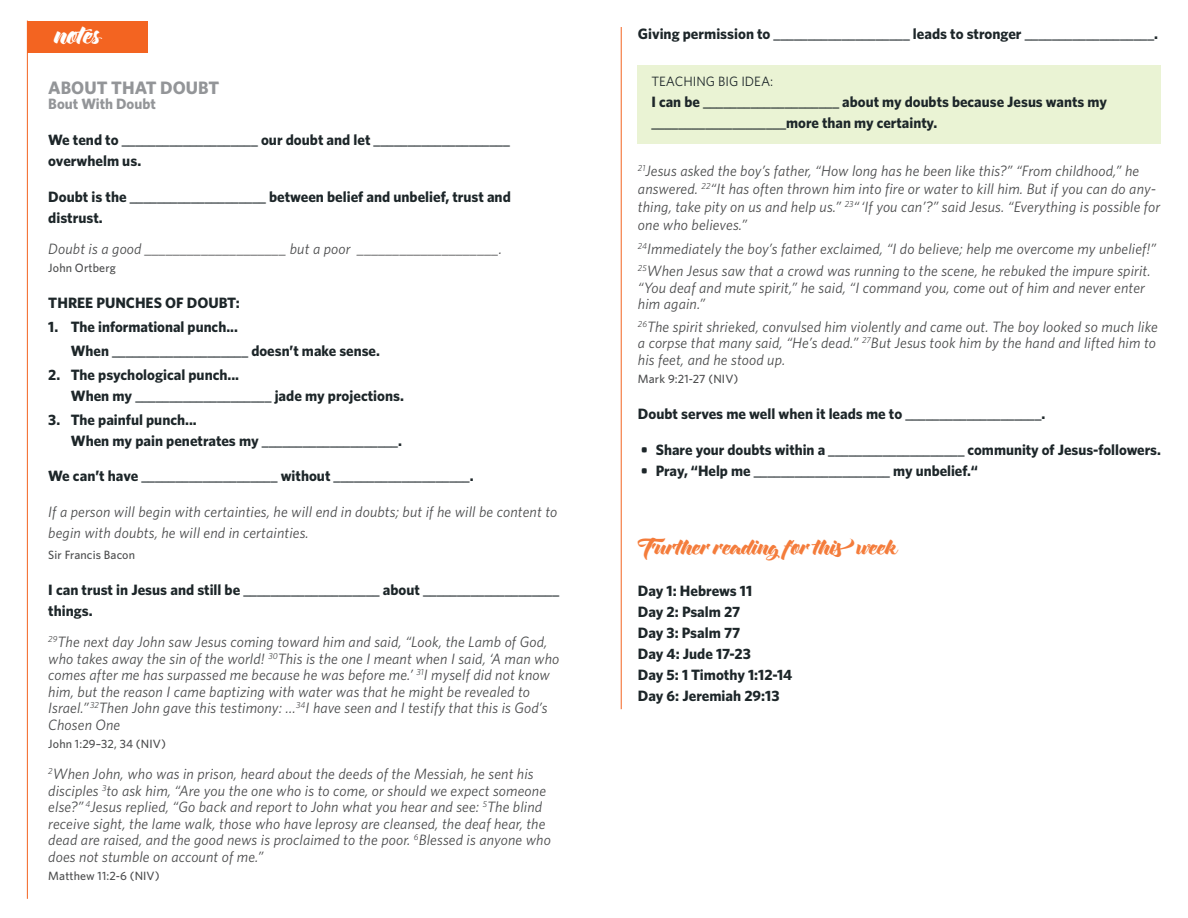
<style>
.page{position:relative;width:1188px;height:918px;background:#fff}
.page>*{position:absolute;margin:0;border:0;box-sizing:border-box;transform-origin:0 0}
.t1{font:24px "Zulia Pro";color:#fff}
.H2_Orange{font:21px "Zulia Pro";color:#f47c3b}
.Series_Title{font:700 18px "Whitney HTF";color:#939598}
.Scripture_Left_Last{font:italic 15px/16.5px "Whitney HTF";letter-spacing:.01em;color:#4b4c4d}
.Teaching_Big_Idea{font:700 15px/21px "Whitney HTF";color:#1d2629}
.Fillin_Bold{font:700 15px/21px "Whitney HTF";color:#1d2629}
.Scripture_Left_PadTo{font:italic 15px/18px "Whitney HTF";letter-spacing:.01em;color:#4b4c4d}
.Scripture_Left{font:italic 15px/16.5px "Whitney HTF";letter-spacing:.01em;color:#4b4c4d}
.Scripture_Reference{font:700 15px/21px "Whitney HTF";color:#1d2629}
.Message_Title{font:700 15px/21px "Whitney HTF";color:#1d2629}
.Fillin_Bold_-pad_top{font:700 15px "Whitney HTF";color:#1d2629}
.Message_Title-2{font:700 15px "Whitney HTF";color:#939598}
.Teaching_Big_Idea_He{font:13.5px "Whitney HTF";color:#1d2629}
.Scripture_Reference-2{font:500 12px "Whitney HTF";letter-spacing:.01em;color:#4b4c4d}
</style>
<div class="page">
<div style="left:27px;top:21px;width:121px;height:31px;background:#f36421"></div>
<hr style="left:27px;top:21px;width:1px;height:878px;background:#f36421">
<hr style="left:621px;top:27px;width:1px;height:682px;background:#f36421">
<div style="left:638px;top:65px;width:523px;height:23px;background:#eaf3d4"></div>
<div style="left:638px;top:80px;width:523px;height:64px;background:#eaf3d4"></div>
<p class="t1" style="left:54px;top:21px;width:49px">notes</p>
<p class="Series_Title" style="left:48px;top:77px;width:172px">ABOUT THAT DOUBT</p>
<p class="Message_Title-2" style="left:48px;top:95px;width:109px">Bout With Doubt</p>
<p class="Message_Title" style="left:48px;top:129px;width:463px">We tend to ____________________ our doubt and let ____________________ overwhelm us.</p>
<p class="Fillin_Bold" style="left:48px;top:186px;width:464px">Doubt is the ____________________ between belief and unbelief, trust and distrust.</p>
<p class="Scripture_Left_Last" style="left:48px;top:241px;width:455px">Doubt is a good ____________________ but a poor ____________________.</p>
<p class="Scripture_Reference-2" style="left:48px;top:261px;width:69px">John Ortberg</p>
<h1 class="Teaching_Big_Idea" style="left:48px;top:292px;width:193px">THREE PUNCHES OF DOUBT:</h1>
<p class="Teaching_Big_Idea" style="left:71px;top:315px;width:311px;line-height:24px;text-indent:-22px">1. The informational punch...<br>When ____________________ doesn’t make sense.</p>
<p class="Teaching_Big_Idea" style="left:71px;top:364px;width:335px;text-indent:-22px">2. The psychological punch...<br>When my ____________________ jade my projections.</p>
<p class="Teaching_Big_Idea" style="left:71px;top:409px;width:333px;text-indent:-22px">3. The painful punch...<br>When my pain penetrates my ____________________.</p>
<p class="Fillin_Bold_-pad_top" style="left:48px;top:467px;width:427px">We can’t have ____________________ without ____________________.</p>
<p class="Scripture_Left_Last" style="left:48px;top:501px;width:510px;line-height:21px">If a person will begin with certainties, he will end in doubts; but if he will be content to begin with doubts, he will end in certainties.</p>
<p class="Scripture_Reference-2" style="left:48px;top:547px;width:88px">Sir Francis Bacon</p>
<p class="Scripture_Reference" style="left:48px;top:579px;width:512px">I can trust in Jesus and still be ____________________ about ____________________ things.</p>
<p class="Scripture_Left_Last" style="left:48px;top:634px;width:513px"><sup>29</sup>The next day John saw Jesus coming toward him and said, “Look, the Lamb of God, who takes away the sin of the world! <sup>30</sup>This is the one I meant when I said, ‘A man who comes after me has surpassed me because he was before me.’ <sup>31</sup>I myself did not know him, but the reason I came baptizing with water was that he might be revealed to Israel.” <sup>32</sup>Then John gave this testimony: …<sup>34</sup>I have seen and I testify that this is God’s Chosen One</p>
<p class="Scripture_Reference-2" style="left:48px;top:736px;width:119px">John 1:29–32, 34 (NIV)</p>
<p class="Scripture_Left_Last" style="left:48px;top:766px;width:504px"><sup>2</sup>When John, who was in prison, heard about the deeds of the Messiah, he sent his disciples <sup>3</sup>to ask him, “Are you the one who is to come, or should we expect someone else?” <sup>4</sup>Jesus replied, “Go back and report to John what you hear and see: <sup>5</sup>The blind receive sight, the lame walk, those who have leprosy are cleansed, the deaf hear, the dead are raised, and the good news is proclaimed to the poor. <sup>6</sup>Blessed is anyone who does not stumble on account of me.”</p>
<p class="Scripture_Reference-2" style="left:48px;top:868px;width:113px">Matthew 11:2-6 (NIV)</p>
<p class="Fillin_Bold" style="left:638px;top:23px;width:522px">Giving permission to ____________________ leads to stronger ___________________.</p>
<p class="Teaching_Big_Idea_He" style="left:651px;top:73px;width:123px">TEACHING BIG IDEA:</p>
<p class="Teaching_Big_Idea" style="left:651px;top:91px;width:457px">I can be ____________________ about my doubts because Jesus wants my ____________________more than my certainty.</p>
<p class="Scripture_Left_PadTo" style="left:638px;top:161px;width:524px"><sup>21</sup>Jesus asked the boy’s father, “How long has he been like this?” “From childhood,” he answered. <sup>22</sup>“It has often thrown him into fire or water to kill him. But if you can do any&shy;thing, take pity on us and help us.” <sup>23</sup>“ ‘If you can’?” said Jesus. “Everything is possible for one who believes.”</p>
<p class="Scripture_Left" style="left:638px;top:240px;width:520px"><sup>24</sup>Immediately the boy’s father exclaimed, “I do believe; help me overcome my unbelief!”</p>
<p class="Scripture_Left" style="left:638px;top:263px;width:514px"><sup>25</sup>When Jesus saw that a crowd was running to the scene, he rebuked the impure spirit. “You deaf and mute spirit,” he said, “I command you, come out of him and never enter him again.”</p>
<p class="Scripture_Left_Last" style="left:638px;top:318px;width:521px;text-align:justify"><sup>26</sup>The spirit shrieked, convulsed him violently and came out. The boy looked so much like a corpse that many said, “He’s dead.” <sup>27</sup>But Jesus took him by the hand and lifted him to his feet, and he stood up.</p>
<p class="Scripture_Reference-2" style="left:638px;top:371px;width:102px">Mark 9:21-27 (NIV)</p>
<p class="Fillin_Bold" style="left:638px;top:403px;width:409px">Doubt serves me well when it leads me to ____________________.</p>
<p class="Teaching_Big_Idea" style="left:641px;top:439px;width:522px">• Share your doubts within a ____________________ community of Jesus-followers.</p>
<p class="Teaching_Big_Idea" style="left:641px;top:460px;width:339px">• Pray, “Help me ____________________ my unbelief.“</p>
<p class="H2_Orange" style="left:638px;top:534px;width:261px">Further reading for this week</p>
<p class="Fillin_Bold" style="left:638px;top:580px;width:156px">Day 1: Hebrews 11<br>Day 2: Psalm 27<br>Day 3: Psalm 77<br>Day 4: Jude 17-23<br>Day 5: 1 Timothy 1:12-14<br>Day 6: Jeremiah 29:13</p>
</div>
